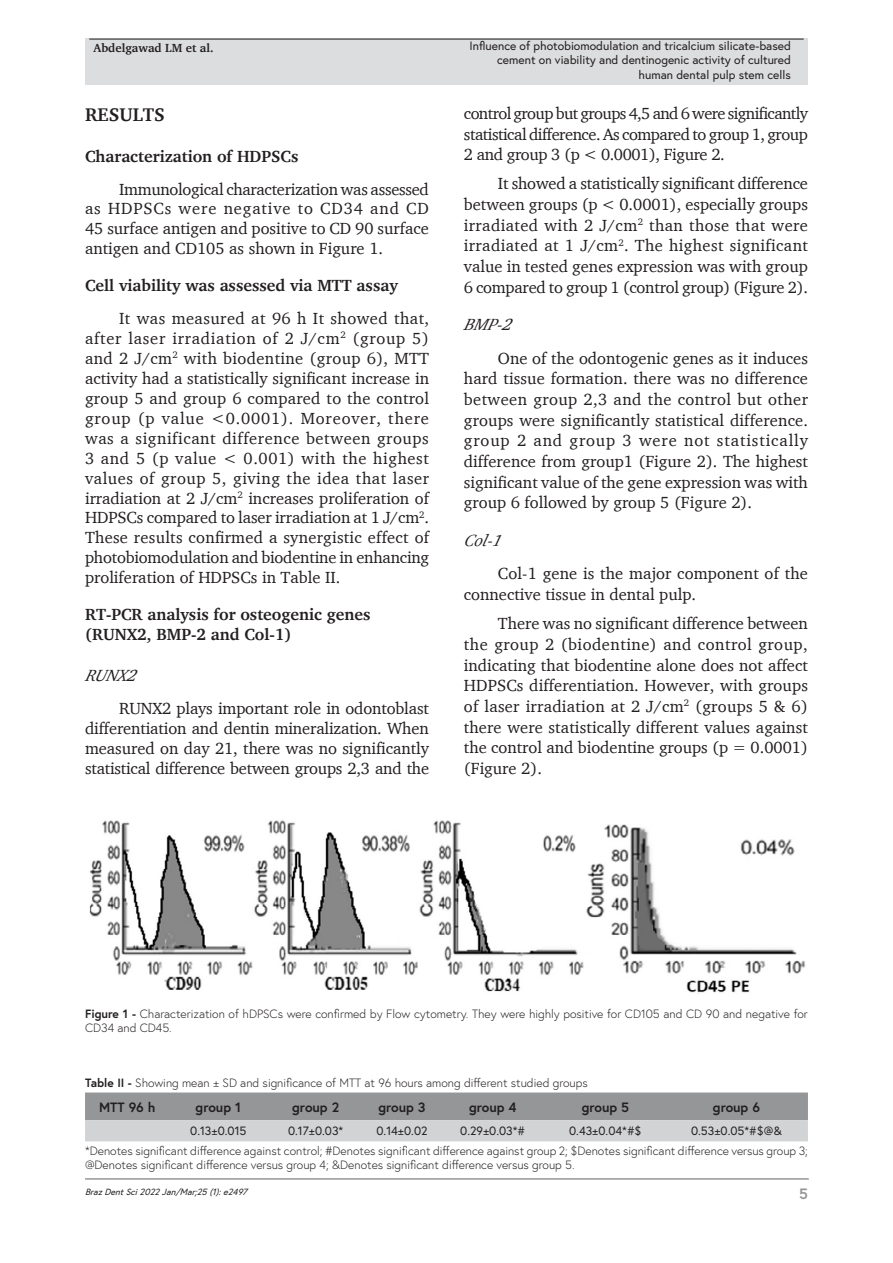
<style>
.page{position:relative;width:893px;height:1263px;background:#fff}
.page>*{position:absolute;margin:0;border:0;box-sizing:border-box;transform-origin:0 0}
.Heading1{font:700 18.75px "Charter";color:#231f20}
.Paragraph{font:16.5px/20.7px "Charter";color:#231f20;text-align:justify}
.Heading2{font:700 16.5px/20px "Charter";color:#231f20}
.Heading3{font:italic 16.5px "Charter";color:#231f20}
.t1{font:700 15px "Europa";color:#949698}
.TableHead{font:700 13.5px "Europa";color:#231f20}
.TableFootnote{font:300 12px/14.4px "Europa";color:#231f20}
.TableBody{font:12px/14.4px "Europa";color:#231f20;text-align:right}
.TableBody-2{font:12px "Europa";letter-spacing:-.225em;color:#231f20}
.FigureCaption{font:300 12px/14.4px "Europa";color:#231f20}
.TableTitle{font:300 12px "Europa";color:#231f20}
.t2{font:700 12px "Charter";color:#231f20}
.t3{font:italic 9px "Europa";color:#231f20}
.s1{font-weight:700}
</style>
<div class="page">
<hr style="left:85px;top:1178px;width:724px;height:2px;background:#949698">
<div style="left:85px;top:39px;width:723px;height:46px;background:#dcddde"></div>
<hr style="left:89px;top:39px;width:715px;height:1px;background:#231f20">
<img style="left:89px;top:820px;width:716px;height:174px">
<svg style="left:85px;top:1092px;width:723px;height:49px;background:#afb1b2"></svg>
<p class="t2" style="left:94px;top:41px;width:122px">Abdelgawad LM et al.</p>
<p class="TableBody" style="left:469px;top:38px;width:323px">Influence of photobiomodulation and tricalcium silicate-based cement on viability and dentinogenic activity of cultured human dental pulp stem cells</p>
<p class="Heading1" style="left:85px;top:103px;width:81px">RESULTS</p>
<p class="Heading2" style="left:85px;top:146px;width:215px">Characterization of HDPSCs</p>
<p class="Paragraph" style="left:85px;top:179px;width:345px;line-height:20px;text-indent:34px">Immunological characterization was assessed as HDPSCs were negative to CD34 and CD 45 surface antigen and positive to CD 90 surface antigen and CD105 as shown in Figure 1.</p>
<p class="Heading2" style="left:85px;top:275px;width:314px">Cell viability was assessed via MTT assay</p>
<p class="Paragraph" style="left:85px;top:308px;width:346px;line-height:20px;text-indent:34px">It was measured at 96 h It showed that, after laser irradiation of 2 J/cm<sup>2</sup> (group 5) and 2 J/cm<sup>2</sup> with biodentine (group 6), MTT activity had a statistically significant increase in group 5 and group 6 compared to the control group (p value &lt;0.0001). Moreover, there was a significant difference between groups 3 and 5 (p value &lt; 0.001) with the highest values of group 5, giving the idea that laser irradiation at 2 J/cm<sup>2</sup> increases proliferation of HDPSCs compared to laser irradiation at 1 J/cm<sup>2</sup>.<br>These results confirmed a synergistic effect of photobiomodulation and biodentine in enhancing proliferation of HDPSCs in Table II.</p>
<p class="Heading2" style="left:85px;top:604px;width:287px">RT-PCR analysis for osteogenic genes (RUNX2, BMP-2 and Col-1)</p>
<p class="Heading3" style="left:85px;top:665px;width:58px">RUNX2</p>
<p class="Paragraph" style="left:85px;top:698px;width:346px;line-height:20px;text-indent:34px">RUNX2 plays important role in odontoblast differentiation and dentin mineralization. When measured on day 21, there was no significantly statistical difference between groups 2,3 and the</p>
<p class="TableBody-2" style="left:463px;top:53px;width:329px">Influenceofphotobiomodulationa dtricalcium silcate-basedcementonviabil ya ddentinogenicactivityofculturedhumandentalpulpstem cels</p>
<p class="Paragraph" style="left:464px;top:103px;width:346px">control group but groups 4,5 and 6 were significantly statistical difference. As compared to group 1, group 2 and group 3 (p &lt; 0.0001), Figure 2.</p>
<p class="Paragraph" style="left:464px;top:173px;width:346px;text-indent:34px">It showed a statistically significant difference between groups (p &lt; 0.0001), especially groups irradiated with 2 J/cm<sup>2</sup> than those that were irradiated at 1 J/cm<sup>2</sup>. The highest significant value in tested genes expression was with group 6 compared to group 1 (control group) (Figure 2).</p>
<p class="Heading3" style="left:464px;top:314px;width:54px">BMP-2</p>
<p class="Paragraph" style="left:464px;top:347px;width:346px;text-indent:34px">One of the odontogenic genes as it induces hard tissue formation. there was no difference between group 2,3 and the control but other groups were significantly statistical difference. group 2 and group 3 were not statistically difference from group1 (Figure 2). The highest significant value of the gene expression was with group 6 followed by group 5 (Figure 2).</p>
<p class="Heading3" style="left:464px;top:530px;width:44px">Col-1</p>
<p class="Paragraph" style="left:464px;top:563px;width:345px;text-indent:34px">Col-1 gene is the major component of the connective tissue in dental pulp.</p>
<p class="Paragraph" style="left:464px;top:613px;width:346px;text-indent:34px">There was no significant difference between the group 2 (biodentine) and control group, indicating that biodentine alone does not affect HDPSCs differentiation. However, with groups of laser irradiation at 2 J/cm<sup>2</sup> (groups 5 &amp; 6) there were statistically different values against the control and biodentine groups (p = 0.0001) (Figure 2).</p>
<p class="FigureCaption" style="left:85px;top:1006px;width:724px"><span class="s1">Figure 1 -</span> Characterization of hDPSCs were confirmed by Flow cytometry. They were highly positive for CD105 and CD 90 and negative for<br>CD34 and CD45.</p>
<p class="TableTitle" style="left:85px;top:1075px;width:504px"><span class="s1">Table II -</span> Showing mean ± SD and significance of MTT at 96 hours among different studied groups</p>
<p class="TableHead" style="left:99px;top:1098px;width:58px">MTT 96 h</p>
<p class="TableHead" style="left:196px;top:1098px;width:47px">group 1</p>
<p class="TableHead" style="left:292px;top:1098px;width:48px">group 2</p>
<p class="TableHead" style="left:378px;top:1098px;width:49px">group 3</p>
<p class="TableHead" style="left:469px;top:1098px;width:49px">group 4</p>
<p class="TableHead" style="left:582px;top:1098px;width:49px">group 5</p>
<p class="TableHead" style="left:713px;top:1098px;width:49px">group 6</p>
<p class="TableBody" style="left:190px;top:1124px;width:58px">0.13±0.015</p>
<p class="TableBody" style="left:288px;top:1124px;width:57px">0.17±0.03*</p>
<p class="TableBody" style="left:376px;top:1124px;width:53px">0.14±0.02</p>
<p class="TableBody" style="left:460px;top:1124px;width:66px">0.29±0.03*#</p>
<p class="TableBody" style="left:569px;top:1124px;width:74px">0.43±0.04*#$</p>
<p class="TableBody" style="left:691px;top:1124px;width:92px">0.53±0.05*#$@&amp;</p>
<p class="TableFootnote" style="left:85px;top:1143px;width:724px">*Denotes significant difference against control; #Denotes significant difference against group 2; $Denotes significant difference versus group 3; @Denotes significant difference versus group 4; &amp;Denotes significant difference versus group 5.</p>
<p class="t3" style="left:85px;top:1185px;width:167px">BrazDentSci2022Jan/Mar;25(1):e2497</p>
<p class="t1" style="left:799px;top:1184px;width:10px">5</p>
</div>
